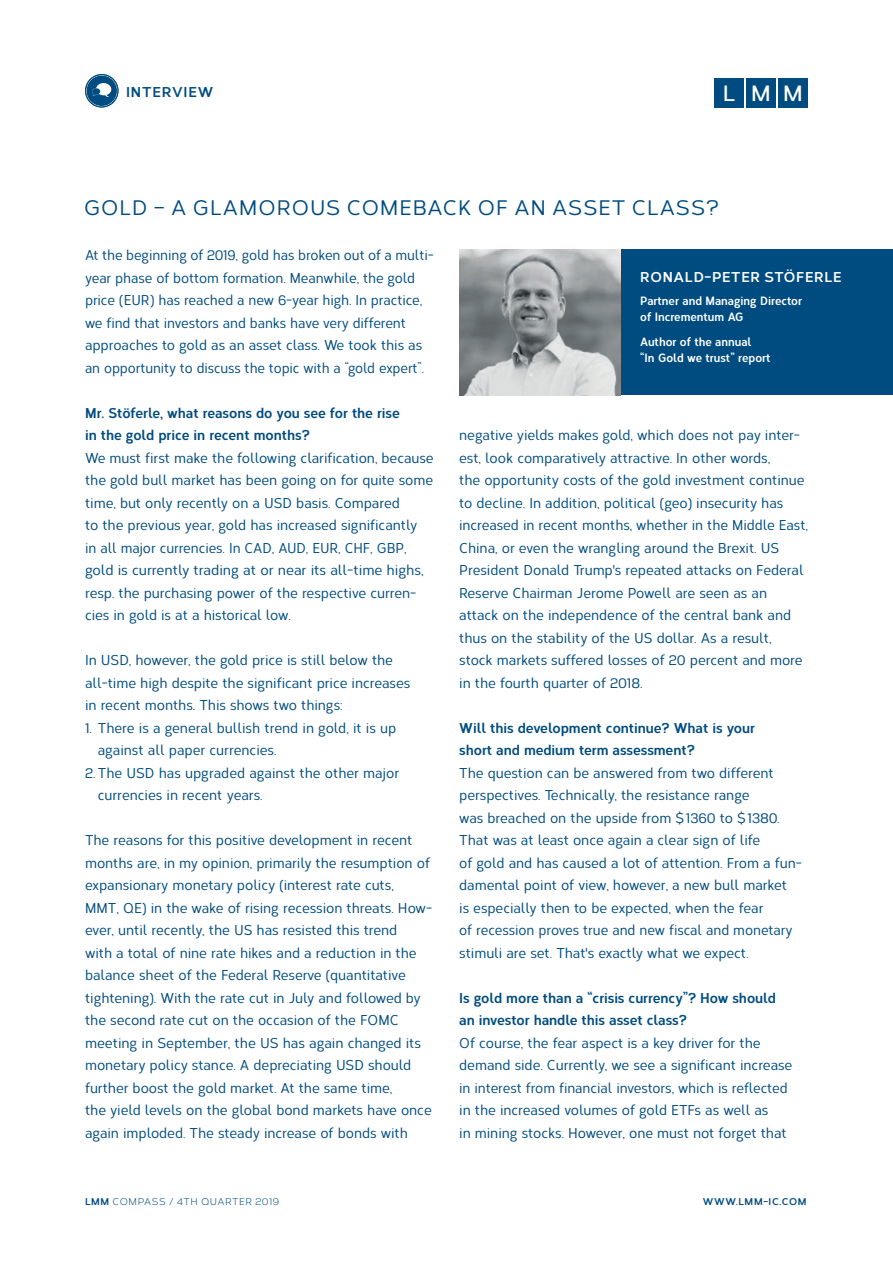
<style>
.page{position:relative;width:893px;height:1263px;background:#fff}
.page>*{position:absolute;margin:0;border:0;box-sizing:border-box;transform-origin:0 0}
.t1{font:600 22.05px "Corbert";color:#fff}
.t2{font:500 21px "Corbert";letter-spacing:.05em;color:#004c80}
.t3{font:500 14.25px/22.5px "Corbert Condensed";letter-spacing:-.005em;color:#004c80}
.t4{font:700 14.25px/22.5px "Corbert Condensed";letter-spacing:-.005em;color:#004c80}
.t5{font:700 14.25px "Corbert";letter-spacing:.05em;color:#fff}
.t6{font:700 14.25px "Corbert";letter-spacing:.06em;color:#004c80}
.t7{font:700 12px/16.5px "Corbert Condensed";color:#fff}
.t8{font:9.75px "Corbert";letter-spacing:.055em;color:#004c80}
.t9{font:700 9.75px "Corbert";letter-spacing:.06em;color:#004c80}
.s1{font-weight:700}
</style>
<div class="page">
<svg style="left:86px;top:75px;width:32px;height:32px"></svg>
<div style="left:621px;top:249px;width:272px;height:146px;background:#004c80"></div>
<img style="left:459px;top:249px;width:162px;height:146px">
<div style="left:714px;top:78px;width:30px;height:30px;background:#004c80"></div>
<div style="left:746px;top:78px;width:30px;height:30px;background:#004c80"></div>
<div style="left:778px;top:78px;width:30px;height:30px;background:#004c80"></div>
<p class="t6" style="left:126px;top:81px;width:89px">INTERVIEW</p>
<h1 class="t1" style="left:723px;top:76px;width:82px">LMM</h1>
<h2 class="t2" style="left:84px;top:192px;width:636px">GOLD – A GLAMOROUS COMEBACK OF AN ASSET CLASS?</h2>
<p class="t3" style="left:85px;top:243px;width:350px">At the beginning of 2019, gold has broken out of a multi&shy;year phase of bottom formation. Meanwhile, the gold price (EUR) has reached a new 6-year high. In practice, we find that investors and banks have very different approaches to gold as an asset class. We took this as an opportunity to discuss the topic with a “gold expert”.</p>
<p class="t4" style="left:85px;top:400px;width:316px">Mr. Stöferle, what reasons do you see for the rise in the gold price in recent months?</p>
<p class="t3" style="left:85px;top:445px;width:350px">We must first make the following clarification, because the gold bull market has been going on for quite some time, but only recently on a USD basis. Compared<br>to the previous year, gold has increased significantly<br>in all major currencies. In CAD, AUD, EUR, CHF, GBP, gold is currently trading at or near its all-time highs, resp. the purchasing power of the respective curren&shy;cies in gold is at a historical low.</p>
<p class="t3" style="left:85px;top:648px;width:327px">In USD, however, the gold price is still below the all-time high despite the significant price increases in recent months. This shows two things:</p>
<p class="t3" style="left:98px;top:715px;width:300px;text-indent:-13px">1. There is a general bullish trend in gold, it is up against all paper currencies.</p>
<p class="t3" style="left:98px;top:760px;width:303px;text-indent:-13px">2. The USD has upgraded against the other major currencies in recent years.</p>
<p class="t3" style="left:85px;top:828px;width:349px">The reasons for this positive development in recent months are, in my opinion, primarily the resumption of expansionary monetary policy (interest rate cuts,<br>MMT, QE) in the wake of rising recession threats. How&shy;ever, until recently, the US has resisted this trend<br>with a total of nine rate hikes and a reduction in the balance sheet of the Federal Reserve (quantitative tightening). With the rate cut in July and followed by the second rate cut on the occasion of the FOMC meeting in September, the US has again changed its monetary policy stance. A depreciating USD should further boost the gold market. At the same time,<br>the yield levels on the global bond markets have once again imploded. The steady increase of bonds with</p>
<p class="t5" style="left:640px;top:266px;width:203px">RONALD-PETER STÖFERLE</p>
<p class="t7" style="left:640px;top:291px;width:163px">Partner and Managing Director of Incrementum AG</p>
<p class="t7" style="left:640px;top:332px;width:132px">Author of the annual<br>“In Gold we trust” report</p>
<p class="t3" style="left:459px;top:423px;width:350px">negative yields makes gold, which does not pay inter&shy;est, look comparatively attractive. In other words,<br>the opportunity costs of the gold investment continue to decline. In addition, political (geo) insecurity has increased in recent months, whether in the Middle East, China, or even the wrangling around the Brexit. US President Donald Trump's repeated attacks on Federal Reserve Chairman Jerome Powell are seen as an attack on the independence of the central bank and thus on the stability of the US dollar. As a result, stock markets suffered losses of 20 percent and more in the fourth quarter of 2018.</p>
<p class="t4" style="left:459px;top:715px;width:297px">Will this development continue? What is your short and medium term assessment?</p>
<p class="t3" style="left:459px;top:760px;width:344px">The question can be answered from two different perspectives. Technically, the resistance range<br>was breached on the upside from $1360 to $1380.<br>That was at least once again a clear sign of life<br>of gold and has caused a lot of attention. From a fun&shy;damental point of view, however, a new bull market<br>is especially then to be expected, when the fear<br>of recession proves true and new fiscal and monetary stimuli are set. That's exactly what we expect.</p>
<p class="t4" style="left:459px;top:985px;width:318px">Is gold more than a “crisis currency”? How should an investor handle this asset class?</p>
<p class="t3" style="left:459px;top:1030px;width:335px">Of course, the fear aspect is a key driver for the demand side. Currently, we see a significant increase in interest from financial investors, which is reflected in the increased volumes of gold ETFs as well as<br>in mining stocks. However, one must not forget that</p>
<p class="t8" style="left:85px;top:1195px;width:196px"><span class="s1">LMM</span> COMPASS / 4TH QUARTER 2019</p>
<p class="t9" style="left:703px;top:1194px;width:105px">WWW.LMM-IC.COM</p>
</div>
